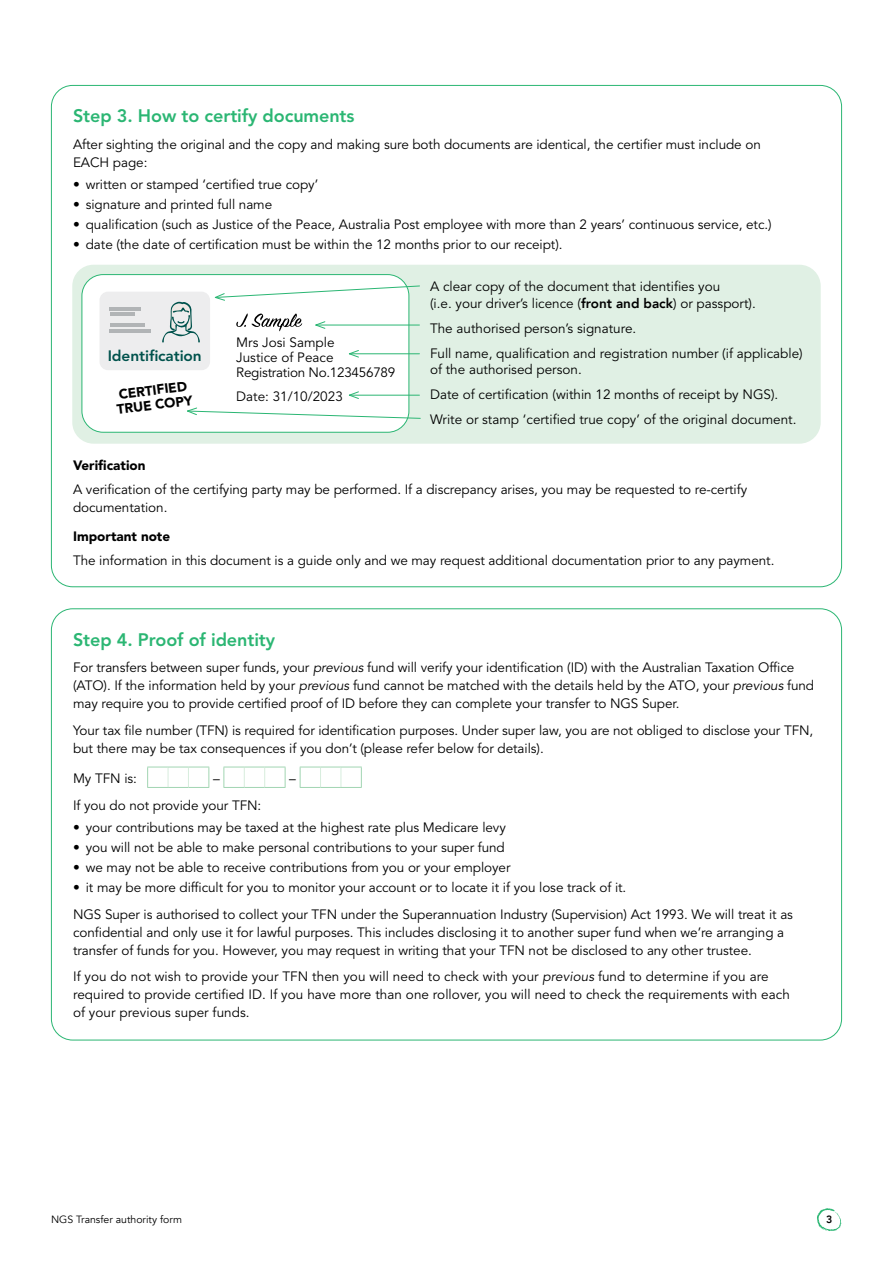
<style>
.page{position:relative;width:893px;height:1263px;background:#fff}
.page>*{position:absolute;margin:0;border:0;box-sizing:border-box;transform-origin:0 0}
.t1{font:800 18px "Avenir LT Std";letter-spacing:-.005em;color:#2bb673}
.t2{font:800 15px "Avenir LT Std";letter-spacing:-.005em;color:#00524c}
.t3{font:13.5px/18px "Avenir LT Std";letter-spacing:-.005em;color:#000}
.t4{font:900 13.5px "Avenir LT Std";color:#000}
.t5{font:10.5px "Avenir";color:#000}
.t6{font:800 10.5px "Avenir";color:#000}
.s1{font-family:"Avenir";font-weight:800}
.s2{font-style:italic}
</style>
<div class="page">
<svg style="left:817px;top:1208px;width:24px;height:23px"></svg>
<svg style="left:147px;top:767px;width:62px;height:21px"></svg>
<svg style="left:223px;top:767px;width:63px;height:21px"></svg>
<svg style="left:300px;top:767px;width:62px;height:21px"></svg>
<div style="left:72px;top:265px;width:749px;height:179px;background:#e0f0e4;border-radius:21px"></div>
<div style="left:82px;top:275px;width:327px;height:157px;background:#fff;border-radius:21px"></div>
<div style="left:82px;top:274px;width:327px;height:159px;border:1px solid #2bb673;border-radius:21px"></div>
<svg style="left:236px;top:313px;width:66px;height:18px"></svg>
<svg style="left:214px;top:285px;width:206px;height:16px"></svg>
<svg style="left:187px;top:407px;width:234px;height:12px"></svg>
<div style="left:99px;top:292px;width:111px;height:78px;background:#ededee;border-radius:9px"></div>
<svg style="left:162px;top:302px;width:38px;height:41px"></svg>
<hr style="left:110px;top:307px;width:31px;height:3px;background:#b1b4b6">
<hr style="left:110px;top:313px;width:24px;height:3px;background:#b1b4b6">
<hr style="left:110px;top:324px;width:35px;height:3px;background:#b1b4b6">
<hr style="left:110px;top:329px;width:41px;height:4px;background:#b1b4b6">
<hr style="left:349px;top:395px;width:70px;height:1px;background:#2bb673">
<svg style="left:349px;top:391px;width:10px;height:8px"></svg>
<hr style="left:349px;top:353px;width:70px;height:1px;background:#2bb673">
<svg style="left:349px;top:350px;width:10px;height:8px"></svg>
<hr style="left:316px;top:325px;width:103px;height:1px;background:#2bb673">
<svg style="left:315px;top:321px;width:11px;height:8px"></svg>
<h1 class="t1" style="left:73px;top:105px;width:283px">Step 3. How to certify documents</h1>
<p class="t3" style="left:73px;top:135px;width:689px">After sighting the original and the copy and making sure both documents are identical, the certifier must include on<br>EACH page:</p>
<p class="t3" style="left:73px;top:176px;width:247px">• written or stamped ‘certified true copy’</p>
<p class="t3" style="left:73px;top:196px;width:201px">• signature and printed full name</p>
<p class="t3" style="left:73px;top:216px;width:700px">• qualification (such as Justice of the Peace, Australia Post employee with more than 2 years’ continuous service, etc.)</p>
<p class="t3" style="left:73px;top:236px;width:491px">• date (the date of certification must be within the 12 months prior to our receipt).</p>
<p class="t3" style="left:236px;top:335px;width:161px;line-height:15px">Mrs Josi Sample<br>Justice of Peace<br>Registration No.123456789</p>
<p class="t2" style="left:108px;top:347px;width:96px">Identification</p>
<p class="t4" style="left:118px;top:386px;width:70px;rotate:-7deg">CERTIFIED</p>
<p class="t3" style="left:236px;top:387px;width:108px">Date: 31/10/2023</p>
<p class="t4" style="left:116px;top:401px;width:78px;rotate:-7deg">TRUE COPY</p>
<p class="t3" style="left:430px;top:278px;width:327px;line-height:16.5px">A clear copy of the document that identifies you<br>(i.e. your driver’s licence (<span class="s1">front and back</span>) or passport).</p>
<p class="t3" style="left:430px;top:316px;width:374px;line-height:25px">The authorised person’s signature.<br>Full name, qualification and registration number (if applicable)</p>
<p class="t3" style="left:430px;top:357px;width:368px;line-height:25px">of the authorised person.<br>Date of certification (within 12 months of receipt by NGS).<br>Write or stamp ‘certified true copy’ of the original document.</p>
<p class="t4" style="left:73px;top:457px;width:74px">Verification</p>
<p class="t3" style="left:73px;top:481px;width:676px">A verification of the certifying party may be performed. If a discrepancy arises, you may be requested to re-certify documentation.</p>
<p class="t4" style="left:73px;top:528px;width:99px">Important note</p>
<p class="t3" style="left:73px;top:552px;width:703px">The information in this document is a guide only and we may request additional documentation prior to any payment.</p>
<h1 class="t1" style="left:73px;top:629px;width:204px">Step 4. Proof of identity</h1>
<p class="t3" style="left:73px;top:659px;width:743px">For transfers between super funds, your <span class="s2">previous</span> fund will verify your identification (ID) with the Australian Taxation Office (ATO). If the information held by your <span class="s2">previous</span> fund cannot be matched with the details held by the ATO, your <span class="s2">previous</span> fund may require you to provide certified proof of ID before they can complete your transfer to NGS Super.</p>
<p class="t3" style="left:73px;top:721px;width:742px">Your tax file number (TFN) is required for identification purposes. Under super law, you are not obliged to disclose your TFN, but there may be tax consequences if you don’t (please refer below for details).</p>
<p class="t3" style="left:73px;top:770px;width:65px">My TFN is:</p>
<p class="t3" style="left:213px;top:770px;width:8px">–</p>
<p class="t3" style="left:289px;top:770px;width:8px">–</p>
<p class="t3" style="left:73px;top:796px;width:190px">If you do not provide your TFN:</p>
<p class="t3" style="left:73px;top:819px;width:434px">• your contributions may be taxed at the highest rate plus Medicare levy</p>
<p class="t3" style="left:73px;top:839px;width:433px">• you will not be able to make personal contributions to your super fund</p>
<p class="t3" style="left:73px;top:859px;width:439px">• we may not be able to receive contributions from you or your employer</p>
<p class="t3" style="left:73px;top:875px;width:721px;line-height:26.5px">• it may be more difficult for you to monitor your account or to locate it if you lose track of it.<br>NGS Super is authorised to collect your TFN under the Superannuation Industry (Supervision) Act 1993. We will treat it as</p>
<p class="t3" style="left:73px;top:924px;width:713px">confidential and only use it for lawful purposes. This includes disclosing it to another super fund when we’re arranging a transfer of funds for you. However, you may request in writing that your TFN not be disclosed to any other trustee.</p>
<p class="t3" style="left:73px;top:968px;width:718px">If you do not wish to provide your TFN then you will need to check with your <span class="s2">previous</span> fund to determine if you are required to provide certified ID. If you have more than one rollover, you will need to check the requirements with each of your previous super funds.</p>
<p class="t5" style="left:51px;top:1213px;width:133px">NGS Transfer authority form</p>
<p class="t6" style="left:826px;top:1211px;width:8px">3</p>
</div>
